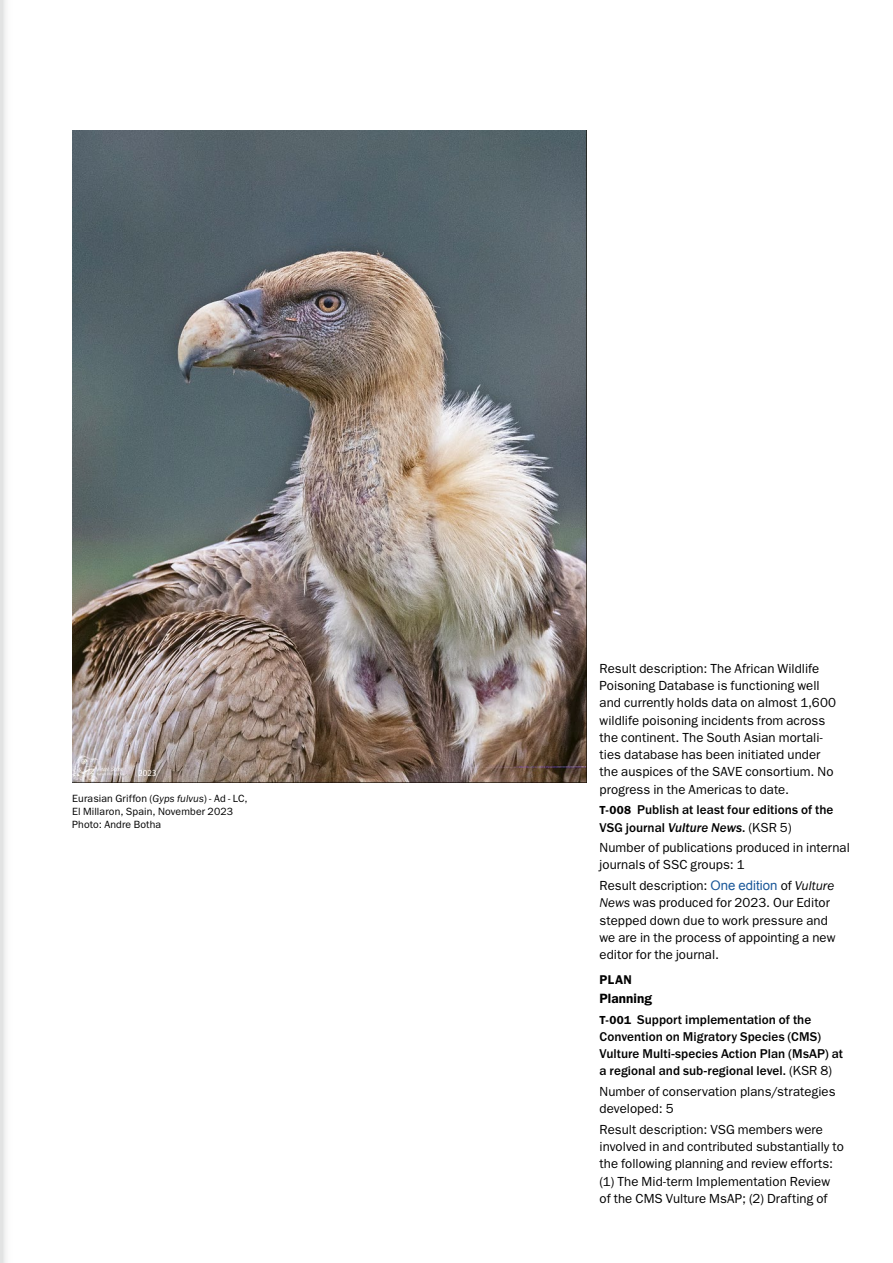
<style>
.page{position:relative;width:893px;height:1263px;background:#fff}
.page>*{position:absolute;margin:0;border:0;box-sizing:border-box;transform-origin:0 0}
.t1{font:600 13.5px "ITC Franklin Gothic Std";letter-spacing:.005em;color:#000}
.t2{font:13.2px/17.2px "ITC Franklin Gothic Std";letter-spacing:.005em;color:#000}
.t3{font:500 13.2px/17.2px "ITC Franklin Gothic Std";letter-spacing:.005em;color:#000}
.t4{font:600 12.75px "ITC Franklin Gothic Std";color:#000}
.t5{font:10.5px/12.8px "ITC Franklin Gothic Std";letter-spacing:.01em;color:#000}
.s1{font-style:italic}
.s2{font-weight:600;font-size:11.7px}
.s3{font-family:"ITC Franklin Gothic Std Med It";font-weight:400}
.s4{font-weight:400}
.s5{font-family:"Arial";color:#1b5899}
</style>
<div class="page">
<svg style="left:0;top:0;width:6px;height:1263px"></svg>
<img style="left:72px;top:131px;width:515px;height:651px">
<p class="t5" style="left:72px;top:792px;width:177px">Eurasian Griffon (<span class="s1">Gyps fulvus</span>) - Ad - LC,<br>El Millaron, Spain, November 2023<br>Photo: Andre Botha</p>
<p class="t2" style="left:600px;top:660px;width:238px">Result description: The African Wildlife Poisoning Database is functioning well and currently holds data on almost 1,600 wildlife poisoning incidents from across the continent. The South Asian mortali&shy;ties database has been initiated under the auspices of the SAVE consortium. No progress in the Americas to date.</p>
<p class="t3" style="left:600px;top:801px;width:235px"><span class="s2">T-008</span> Publish at least four editions of the<br>VSG journal <span class="s3">Vulture News</span>. <span class="s4">(KSR 5)</span></p>
<p class="t2" style="left:600px;top:839px;width:252px">Number of publications produced in internal journals of SSC groups: 1</p>
<p class="t2" style="left:600px;top:877px;width:237px">Result description: <span class="s5">One edition</span> of <span class="s1">Vulture News</span> was produced for 2023. Our Editor stepped down due to work pressure and we are in the process of appointing a new editor for the journal.</p>
<p class="t4" style="left:600px;top:971px;width:34px">PLAN</p>
<p class="t1" style="left:600px;top:990px;width:54px">Planning</p>
<p class="t3" style="left:600px;top:1011px;width:245px"><span class="s2">T-001</span> Support implementation of the Convention on Migratory Species (CMS)<br>Vulture Multi-species Action Plan (MsAP) at a regional and sub-regional level. <span class="s4">(KSR 8)</span></p>
<p class="t2" style="left:600px;top:1083px;width:237px">Number of conservation plans/strategies developed: 5</p>
<p class="t2" style="left:600px;top:1121px;width:246px">Result description: VSG members were involved in and contributed substantially to the following planning and review efforts: (1) The Mid-term Implementation Review of the CMS Vulture MsAP; (2) Drafting of</p>
</div>
